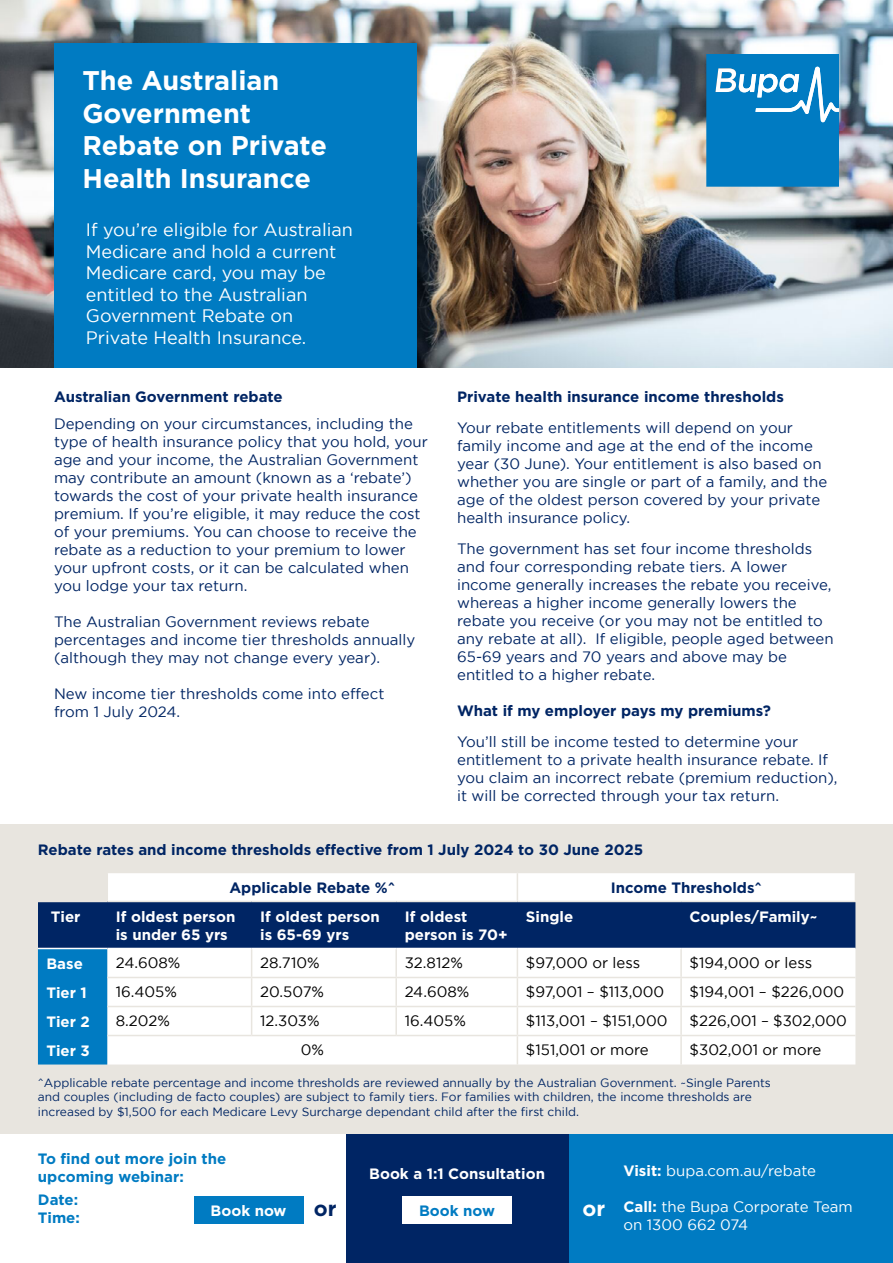
<style>
.page{position:relative;width:893px;height:1263px;background:#fff}
.page>*{position:absolute;margin:0;border:0;box-sizing:border-box;transform-origin:0 0}
.t1{font:700 27px/32.4px "Gotham";color:#fff}
.t2{font:700 21px "Gotham";color:#002564}
.t3{font:700 21px "Gotham";color:#fff}
.t4{font:18px/21.6px "Gotham";color:#fff}
.t5{font:15px/18px "Gotham";color:#002564}
.t6{font:700 15px "Gotham";color:#002564}
.t7{font:15px "Gotham";color:#000}
.t8{font:700 15px/18px "Gotham";color:#fff}
.t9{font:15px/18px "Gotham";color:#fff}
.t10{font:700 15px/18px "Gotham";color:#007bc2}
.t11{font:12px/14.4px "Gotham";color:#002564}
.s1{font-weight:700}
</style>
<div class="page">
<div style="left:544px;top:1125px;width:349px;height:138px;background:#007bc2"></div>
<div style="left:346px;top:1133px;width:222px;height:130px;background:#002564"></div>
<div style="left:194px;top:1196px;width:109px;height:28px;background:#007bc2"></div>
<div style="left:402px;top:1196px;width:110px;height:28px;background:#fff"></div>
<img style="left:0;top:0;width:893px;height:368px">
<div style="left:0;top:824px;width:893px;height:309px;background:#e8e5df"></div>
<svg style="left:706px;top:54px;width:133px;height:133px"></svg>
<svg style="left:38px;top:873px;width:818px;height:191px"></svg>
<hr style="left:107px;top:901px;width:145px;height:1px;background:#e8e5df">
<hr style="left:252px;top:901px;width:144px;height:1px;background:#e8e5df">
<hr style="left:396px;top:901px;width:121px;height:1px;background:#e8e5df">
<hr style="left:517px;top:901px;width:164px;height:1px;background:#e8e5df">
<hr style="left:681px;top:901px;width:175px;height:1px;background:#e8e5df">
<hr style="left:38px;top:901px;width:69px;height:1px;background:#e8e5df">
<hr style="left:38px;top:948px;width:69px;height:1px;background:#fff">
<div style="left:54px;top:44px;width:363px;height:324px;background:#007bc2"></div>
<h1 class="t1" style="left:82px;top:65px;width:246px">The Australian<br>Government<br>Rebate on Private<br>Health Insurance</h1>
<p class="t4" style="left:86px;top:219px;width:269px">If you’re eligible for Australian<br>Medicare and hold a current<br>Medicare card, you may be entitled to the Australian<br>Government Rebate on<br>Private Health Insurance.</p>
<p class="t6" style="left:54px;top:387px;width:230px">Australian Government rebate</p>
<p class="t5" style="left:54px;top:414px;width:375px">Depending on your circumstances, including the type of health insurance policy that you hold, your age and your income, the Australian Government may contribute an amount (known as a ‘rebate’) towards the cost of your private health insurance premium. If you’re eligible, it may reduce the cost of your premiums. You can choose to receive the rebate as a reduction to your premium to lower your upfront costs, or it can be calculated when you lodge your tax return.</p>
<p class="t5" style="left:54px;top:612px;width:363px">The Australian Government reviews rebate percentages and income tier thresholds annually (although they may not change every year).</p>
<p class="t5" style="left:54px;top:684px;width:332px">New income tier thresholds come into effect from 1 July 2024.</p>
<p class="t6" style="left:457px;top:387px;width:328px">Private health insurance income thresholds</p>
<p class="t5" style="left:457px;top:418px;width:372px">Your rebate entitlements will depend on your family income and age at the end of the income year (30 June). Your entitlement is also based on whether you are single or part of a family, and the age of the oldest person covered by your private health insurance policy.</p>
<p class="t5" style="left:457px;top:539px;width:378px">The government has set four income thresholds and four corresponding rebate tiers. A lower income generally increases the rebate you receive, whereas a higher income generally lowers the rebate you receive (or you may not be entitled to any rebate at all). If eligible, people aged between 65-69 years and 70 years and above may be entitled to a higher rebate.</p>
<p class="t6" style="left:457px;top:700px;width:315px">What if my employer pays my premiums?</p>
<p class="t5" style="left:457px;top:732px;width:382px">You’ll still be income tested to determine your entitlement to a private health insurance rebate. If you claim an incorrect rebate (premium reduction), it will be corrected through your tax return.</p>
<p class="t6" style="left:38px;top:840px;width:607px">Rebate rates and income thresholds effective from 1 July 2024 to 30 June 2025</p>
<p class="t6" style="left:229px;top:878px;width:167px">Applicable Rebate %^</p>
<p class="t6" style="left:611px;top:878px;width:153px">Income Thresholds^</p>
<p class="t8" style="left:51px;top:907px;width:31px">Tier</p>
<p class="t8" style="left:116px;top:907px;width:121px">If oldest person is under 65 yrs</p>
<p class="t8" style="left:260px;top:907px;width:121px">If oldest person is 65-69 yrs</p>
<p class="t8" style="left:405px;top:907px;width:105px">If oldest person is 70+</p>
<p class="t8" style="left:526px;top:907px;width:49px">Single</p>
<p class="t8" style="left:690px;top:907px;width:129px">Couples/Family~</p>
<p class="t8" style="left:46px;top:954px;width:38px">Base</p>
<p class="t7" style="left:116px;top:954px;width:66px">24.608%</p>
<p class="t7" style="left:260px;top:954px;width:61px">28.710%</p>
<p class="t7" style="left:405px;top:954px;width:60px">32.812%</p>
<p class="t7" style="left:526px;top:954px;width:116px">$97,000 or less</p>
<p class="t7" style="left:690px;top:954px;width:124px">$194,000 or less</p>
<p class="t8" style="left:46px;top:983px;width:42px">Tier 1</p>
<p class="t7" style="left:116px;top:983px;width:63px">16.405%</p>
<p class="t7" style="left:260px;top:983px;width:66px">20.507%</p>
<p class="t7" style="left:405px;top:983px;width:66px">24.608%</p>
<p class="t7" style="left:526px;top:983px;width:140px">$97,001 – $113,000</p>
<p class="t7" style="left:690px;top:983px;width:156px">$194,001 – $226,000</p>
<p class="t8" style="left:46px;top:1012px;width:45px">Tier 2</p>
<p class="t7" style="left:116px;top:1012px;width:56px">8.202%</p>
<p class="t7" style="left:260px;top:1012px;width:61px">12.303%</p>
<p class="t7" style="left:405px;top:1012px;width:63px">16.405%</p>
<p class="t7" style="left:526px;top:1012px;width:143px">$113,001 – $151,000</p>
<p class="t7" style="left:690px;top:1012px;width:159px">$226,001 – $302,000</p>
<p class="t8" style="left:46px;top:1042px;width:45px">Tier 3</p>
<p class="t7" style="left:301px;top:1041px;width:25px">0%</p>
<p class="t7" style="left:526px;top:1041px;width:124px">$151,001 or more</p>
<p class="t7" style="left:690px;top:1041px;width:133px">$302,001 or more</p>
<p class="t11" style="left:38px;top:1075px;width:734px">^Applicable rebate percentage and income thresholds are reviewed annually by the Australian Government. ~Single Parents and couples (including de facto couples) are subject to family tiers. For families with children, the income thresholds are increased by $1,500 for each Medicare Levy Surcharge dependant child after the first child.</p>
<p class="t10" style="left:38px;top:1149px;width:190px">To find out more join the upcoming webinar:</p>
<p class="t8" style="left:369px;top:1164px;width:177px">Book a 1:1 Consultation</p>
<p class="t10" style="left:38px;top:1191px;width:43px">Date:<br>Time:</p>
<p class="t8" style="left:211px;top:1202px;width:77px">Book now</p>
<h2 class="t2" style="left:314px;top:1195px;width:24px">or</h2>
<p class="t10" style="left:419px;top:1202px;width:77px">Book now</p>
<h2 class="t3" style="left:583px;top:1195px;width:24px">or</h2>
<p class="t9" style="left:623px;top:1161px;width:194px"><span class="s1">Visit:</span> bupa.com.au/rebate</p>
<p class="t9" style="left:623px;top:1197px;width:231px"><span class="s1">Call:</span> the Bupa Corporate Team on 1300 662 074</p>
</div>
